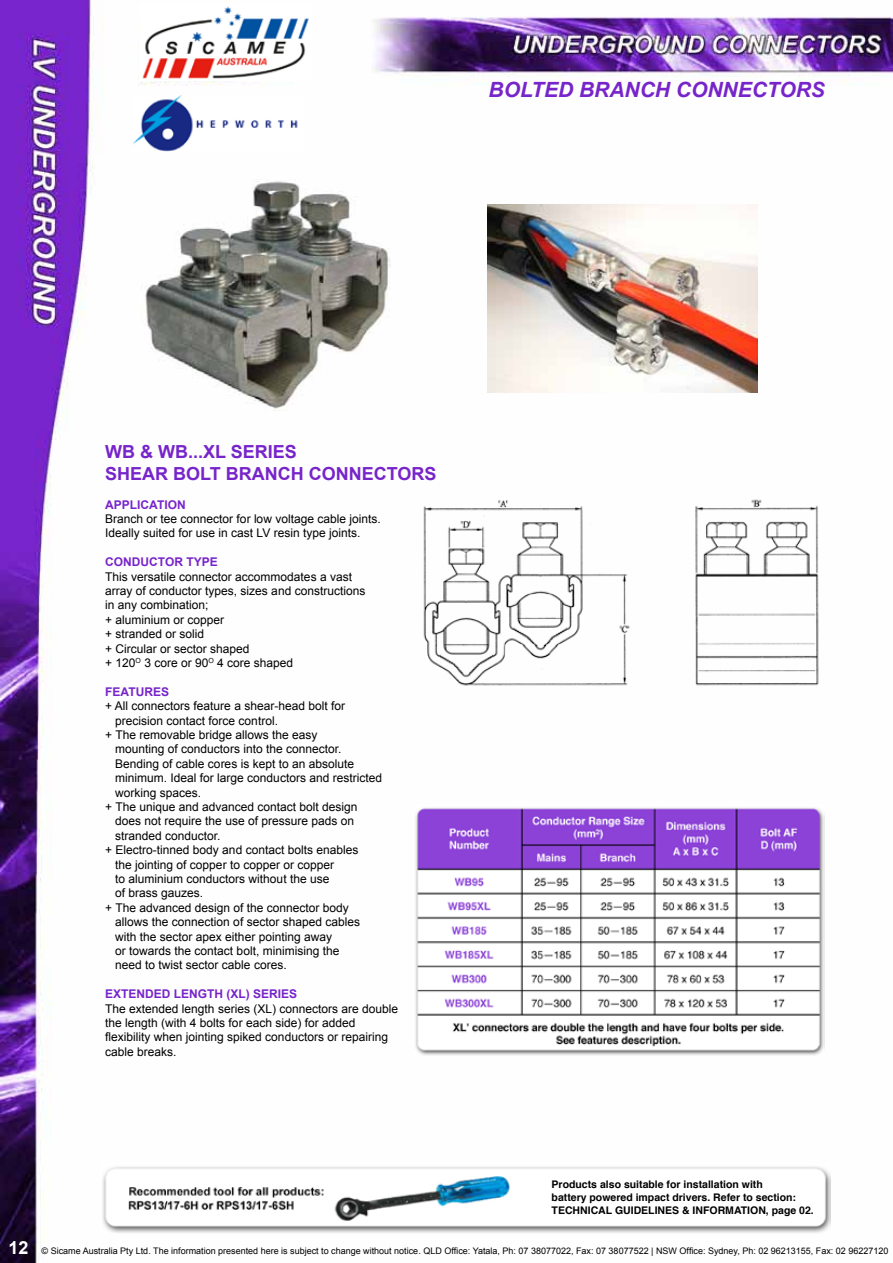
<style>
.page{position:relative;width:893px;height:1263px;background:#fff}
.page>*{position:absolute;margin:0;border:0;box-sizing:border-box;transform-origin:0 0}
.t1{font:italic 700 21px "Arial";color:#7724ca}
.t2{font:700 18px/21.6px "Arial";color:#7724ca}
.t3{font:700 18px "Arial";color:#fff}
.t4{font:12px/14.4px "Arial";color:#000}
.t5{font:700 12px "Arial";color:#7724ca}
.t6{font:700 10.5px/12.6px "Helvetica";color:#000}
.t7{font:9px "Arial";color:#000}
</style>
<div class="page">
<img style="left:0;top:0;width:893px;height:1263px">
<img style="left:133px;top:96px;width:170px;height:57px">
<img style="left:101px;top:1163px;width:729px;height:70px">
<img style="left:141px;top:180px;width:249px;height:231px">
<img style="left:414px;top:495px;width:411px;height:198px">
<img style="left:414px;top:806px;width:411px;height:251px">
<div style="left:786px;top:1197px;width:22px;height:17px;background:#fff"></div>
<div style="left:526px;top:1177px;width:280px;height:45px;background:#fff"></div>
<img style="left:488px;top:204px;width:270px;height:188px">
<img style="left:139px;top:4px;width:173px;height:77px">
<h1 class="t1" style="left:488px;top:76px;width:338px">BOLTED BRANCH CONNECTORS</h1>
<h2 class="t2" style="left:105px;top:442px;width:333px">WB &amp; WB...XL SERIES<br>SHEAR BOLT BRANCH CONNECTORS</h2>
<p class="t5" style="left:105px;top:496px;width:82px">APPLICATION</p>
<p class="t4" style="left:105px;top:512px;width:277px">Branch or tee connector for low voltage cable joints.<br>Ideally suited for use in cast LV resin type joints.</p>
<p class="t5" style="left:105px;top:554px;width:114px">CONDUCTOR TYPE</p>
<p class="t4" style="left:105px;top:569px;width:262px">This versatile connector accommodates a vast array of conductor types, sizes and constructions in any combination;<br>+ aluminium or copper<br>+ stranded or solid<br>+ Circular or sector shaped<br>+ 120<sup>O</sup> 3 core or 90<sup>O</sup> 4 core shaped</p>
<p class="t5" style="left:105px;top:683px;width:65px">FEATURES</p>
<p class="t4" style="left:105px;top:699px;width:241px">+ All connectors feature a shear-head bolt for</p>
<p class="t4" style="left:115px;top:713px;width:164px">precision contact force control.</p>
<p class="t4" style="left:105px;top:728px;width:214px">+ The removable bridge allows the easy</p>
<p class="t4" style="left:115px;top:742px;width:228px">mounting of conductors into the connector.</p>
<p class="t4" style="left:115px;top:756px;width:240px">Bending of cable cores is kept to an absolute</p>
<p class="t4" style="left:115px;top:771px;width:268px">minimum. Ideal for large conductors and restricted</p>
<p class="t4" style="left:115px;top:785px;width:88px">working spaces.</p>
<p class="t4" style="left:105px;top:800px;width:254px">+ The unique and advanced contact bolt design</p>
<p class="t4" style="left:115px;top:814px;width:240px">does not require the use of pressure pads on</p>
<p class="t4" style="left:115px;top:828px;width:107px">stranded conductor.</p>
<p class="t4" style="left:105px;top:843px;width:255px">+ Electro-tinned body and contact bolts enables</p>
<p class="t4" style="left:115px;top:857px;width:220px">the jointing of copper to copper or copper</p>
<p class="t4" style="left:115px;top:872px;width:216px">to aluminium conductors without the use</p>
<p class="t4" style="left:115px;top:886px;width:90px">of brass gauzes.</p>
<p class="t4" style="left:105px;top:900px;width:245px">+ The advanced design of the connector body</p>
<p class="t4" style="left:115px;top:915px;width:246px">allows the connection of sector shaped cables</p>
<p class="t4" style="left:115px;top:929px;width:218px">with the sector apex either pointing away</p>
<p class="t4" style="left:115px;top:944px;width:226px">or towards the contact bolt, minimising the</p>
<p class="t4" style="left:115px;top:958px;width:173px">need to twist sector cable cores.</p>
<p class="t5" style="left:105px;top:986px;width:194px">EXTENDED LENGTH (XL) SERIES</p>
<p class="t4" style="left:105px;top:1001px;width:294px">The extended length series (XL) connectors are double the length (with 4 bolts for each side) for added flexibility when jointing spiked conductors or repairing cable breaks.</p>
<h2 class="t3" style="left:9px;top:1236px;width:22px">12</h2>
<p class="t6" style="left:552px;top:1178px;width:264px">Products also suitable for installation with<br>battery powered impact drivers. Refer to section:<br>TECHNICAL GUIDELINES &amp; INFORMATION, page 02.</p>
<p class="t7" style="left:42px;top:1245px;width:848px">© Sicame Australia Pty Ltd. The information presented here is subject to change without notice. QLD Office: Yatala, Ph: 07 38077022, Fax: 07 38077522 | NSW Office: Sydney, Ph: 02 96213155, Fax: 02 96227120</p>
</div>
